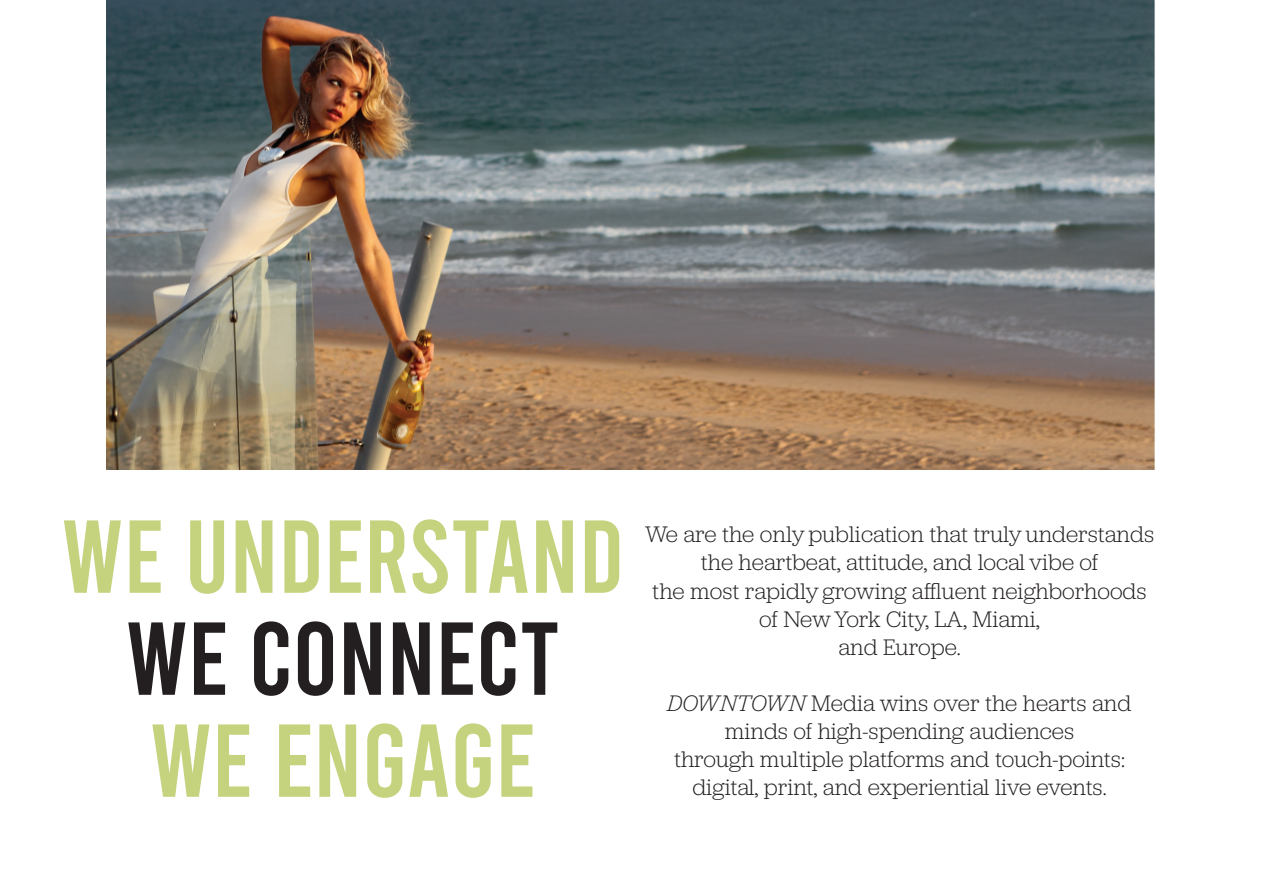
<style>
.page{position:relative;width:1263px;height:893px;background:#fff}
.page>*{position:absolute;margin:0;border:0;box-sizing:border-box;transform-origin:0 0}
.t1{font:103.35px "Bebas";color:#c6d37e}
.t2{font:103.35px "Bebas";color:#231f20}
.t3{font:300 23.4px "Jubilat";letter-spacing:-.005em;color:#231f20}
.s1{font-style:italic}
</style>
<div class="page">
<img style="left:107px;top:0;width:1048px;height:470px">
<p class="t1" style="left:61px;top:505px;width:564px">WE UNDERSTAND</p>
<p class="t2" style="left:126px;top:607px;width:435px">WE CONNECT</p>
<p class="t1" style="left:150px;top:709px;width:387px">WE ENGAGE</p>
<p class="t3" style="left:645px;top:520px;width:511px">We are the only publication that truly understands</p>
<p class="t3" style="left:701px;top:548px;width:399px">the heartbeat, attitude, and local vibe of</p>
<p class="t3" style="left:652px;top:576px;width:496px">the most rapidly growing affluent neighborhoods</p>
<p class="t3" style="left:759px;top:604px;width:282px">of New York City, LA, Miami,</p>
<p class="t3" style="left:838px;top:632px;width:124px">and Europe.</p>
<p class="t3" style="left:668px;top:688px;width:465px"><span class="s1">DOWNTOWN</span> Media wins over the hearts and</p>
<p class="t3" style="left:725px;top:716px;width:351px">minds of high-spending audiences</p>
<p class="t3" style="left:674px;top:745px;width:452px">through multiple platforms and touch-points:</p>
<p class="t3" style="left:692px;top:773px;width:416px">digital, print, and experiential live events.</p>
</div>
